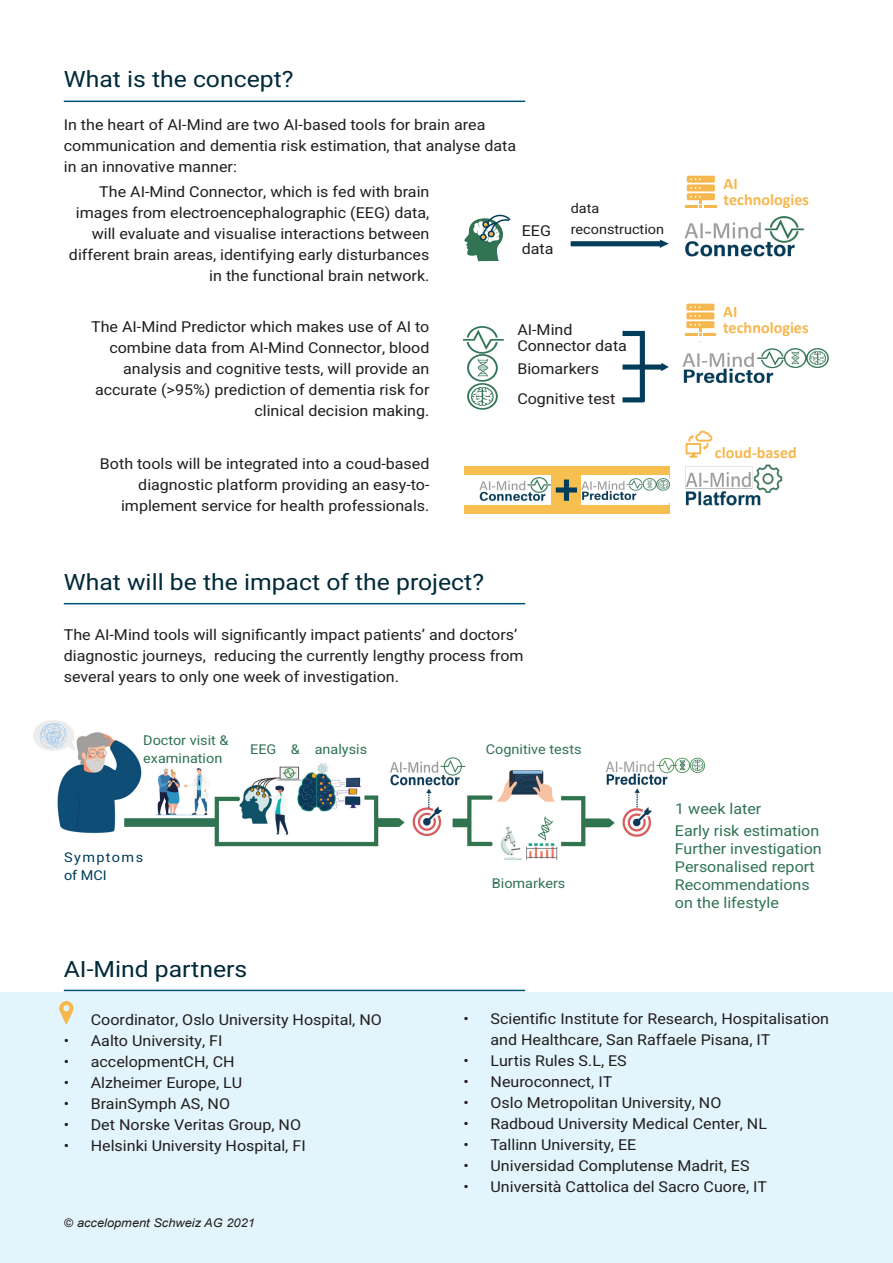
<style>
.page{position:relative;width:893px;height:1263px;background:#fff}
.page>*{position:absolute;margin:0;border:0;box-sizing:border-box;transform-origin:0 0}
.Subtitle{font:500 22.5px "Heebo";color:#002a3a;scale:1.1 1}
.t1{font:700 16.2px/15.6px "Calibri";color:#f7b74f}
.Pharagraph_heebo_10{font:15px/21px "Heebo";color:#231f20;scale:1.07 1}
.Pharagraph_heebo_10-2{font:700 15px/18px "Heebo";color:#317454;scale:1.07 1}
.t2{font:14.7px/15.9px "Calibri";letter-spacing:-.005em;color:#3a3a3a}
.Pharagraph_heebo_10-3{font:13.5px "Heebo";color:#317454;scale:1.07 1}
.Pharagraph_heebo_10-4{font:13.5px "Heebo";color:#231f20;scale:1.07 1}
.Pharagraph_heebo_10-5{font:500 13.5px/18px "Heebo";letter-spacing:.1em;color:#003d5a;scale:1.07 1}
.Pharagraph_heebo_10-6{font:italic 12px "Arial";color:#231f20;scale:1.07 1}
.s1{font-weight:700}
.s2{font-family:"Heebo";font-style:normal}
</style>
<div class="page">
<div style="left:0;top:992px;width:893px;height:271px;background:#e2f4fc"></div>
<hr style="left:64px;top:990px;width:461px;height:1px;background:#005278">
<hr style="left:64px;top:101px;width:461px;height:1px;background:#005278">
<hr style="left:64px;top:603px;width:461px;height:1px;background:#005278">
<img style="left:34px;top:721px;width:671px;height:166px">
<img style="left:684px;top:217px;width:119px;height:40px">
<img style="left:463px;top:327px;width:40px;height:26px">
<img style="left:467px;top:355px;width:31px;height:26px">
<img style="left:467px;top:383px;width:31px;height:26px">
<img style="left:683px;top:348px;width:146px;height:36px">
<img style="left:685px;top:464px;width:98px;height:42px">
<svg style="left:685px;top:176px;width:32px;height:32px"></svg>
<svg style="left:685px;top:304px;width:31px;height:32px"></svg>
<svg style="left:686px;top:431px;width:26px;height:27px"></svg>
<svg style="left:571px;top:240px;width:98px;height:8px"></svg>
<svg style="left:622px;top:331px;width:47px;height:71px"></svg>
<div style="left:464px;top:466px;width:205px;height:48px;background:#f7bf4f"></div>
<div style="left:463px;top:475px;width:88px;height:29px;background:#fff"></div>
<div style="left:582px;top:475px;width:87px;height:29px;background:#fff"></div>
<img style="left:480px;top:477px;width:71px;height:24px">
<svg style="left:556px;top:479px;width:21px;height:22px"></svg>
<img style="left:582px;top:479px;width:87px;height:21px">
<svg style="left:464px;top:215px;width:46px;height:46px"></svg>
<svg style="left:59px;top:1001px;width:15px;height:23px"></svg>
<p class="Subtitle" style="left:64px;top:64px;width:210px">What is the concept?</p>
<p class="Pharagraph_heebo_10" style="left:64px;top:114px;width:424px">In the heart of AI-Mind are two <span class="s1">AI-based tools</span> for brain area communication and dementia risk estimation, that analyse data in an innovative manner:</p>
<p class="Pharagraph_heebo_10" style="left:69px;top:181px;width:338px;text-align:right">The <span class="s1">AI-Mind Connector</span>, which is fed with brain images from electroencephalographic (EEG) data, will evaluate and visualise interactions between different brain areas, identifying early disturbances in the functional brain network.</p>
<p class="Pharagraph_heebo_10" style="left:91px;top:316px;width:318px;text-align:right">The <span class="s1">AI-Mind Predictor</span> which makes use of AI to combine data from AI-Mind Connector, blood analysis and cognitive tests, will provide an accurate (<span class="s1">&gt;95%</span>) prediction of dementia risk for clinical decision making.</p>
<p class="Pharagraph_heebo_10" style="left:100px;top:453px;width:309px;text-align:right">Both tools will be integrated into a <span class="s1">coud-based diagnostic platform</span> providing an easy-to&shy;implement service for health professionals.</p>
<p class="Pharagraph_heebo_10-4" style="left:571px;top:199px;width:28px">data</p>
<p class="Pharagraph_heebo_10" style="left:522px;top:220px;width:29px">EEG</p>
<p class="Pharagraph_heebo_10-4" style="left:571px;top:220px;width:89px">reconstruction</p>
<p class="Pharagraph_heebo_10" style="left:522px;top:238px;width:31px">data</p>
<p class="Pharagraph_heebo_10" style="left:517px;top:319px;width:53px">AI-Mind</p>
<p class="Pharagraph_heebo_10" style="left:517px;top:335px;width:104px">Connector data</p>
<p class="Pharagraph_heebo_10" style="left:517px;top:358px;width:78px">Biomarkers</p>
<p class="Pharagraph_heebo_10" style="left:517px;top:388px;width:93px">Cognitive test</p>
<p class="t2" style="left:515px;top:324px;width:94px">AI-MIND<br>Connector data</p>
<p class="t2" style="left:515px;top:363px;width:74px">Genetic test</p>
<p class="t2" style="left:513px;top:391px;width:84px">Cognitive test</p>
<p class="t1" style="left:724px;top:176px;width:87px">AI technologies</p>
<p class="t1" style="left:723px;top:304px;width:87px">AI technologies</p>
<p class="t1" style="left:715px;top:444px;width:83px">cloud-based</p>
<p class="Subtitle" style="left:64px;top:566px;width:384px">What will be the impact of the project?</p>
<p class="Pharagraph_heebo_10" style="left:64px;top:624px;width:431px">The AI-Mind tools will significantly impact patients’ and doctors’ diagnostic journeys, reducing the currently lengthy process from several years to only one <span class="s1">week of investigation</span>.</p>
<p class="Pharagraph_heebo_10-3" style="left:143px;top:731px;width:81px">Doctor visit &amp;</p>
<p class="Pharagraph_heebo_10-3" style="left:143px;top:749px;width:75px">examination</p>
<p class="Pharagraph_heebo_10-3" style="left:250px;top:740px;width:26px">EEG</p>
<p class="Pharagraph_heebo_10-3" style="left:315px;top:740px;width:51px">analysis</p>
<p class="Pharagraph_heebo_10-3" style="left:486px;top:740px;width:91px">Cognitive tests</p>
<p class="Pharagraph_heebo_10-3" style="left:291px;top:740px;width:10px">&amp;</p>
<p class="Pharagraph_heebo_10-5" style="left:64px;top:848px;width:75px">Symptoms of MCI</p>
<p class="Pharagraph_heebo_10-3" style="left:492px;top:873px;width:70px">Biomarkers</p>
<p class="Subtitle" style="left:64px;top:953px;width:168px">AI-Mind partners</p>
<p class="Pharagraph_heebo_10-2" style="left:675px;top:799px;width:82px">1 week later</p>
<p class="Pharagraph_heebo_10-2" style="left:675px;top:821px;width:136px">Early risk estimation</p>
<p class="Pharagraph_heebo_10-2" style="left:675px;top:839px;width:139px">Further investigation</p>
<p class="Pharagraph_heebo_10-2" style="left:675px;top:857px;width:132px">Personalised report</p>
<p class="Pharagraph_heebo_10-2" style="left:675px;top:875px;width:127px">Recommendations on the lifestyle</p>
<p class="Pharagraph_heebo_10" style="left:64px;top:1009px;width:299px">• Coordinator, Oslo University Hospital, NO</p>
<p class="Pharagraph_heebo_10" style="left:64px;top:1030px;width:150px">• Aalto University, FI</p>
<p class="Pharagraph_heebo_10" style="left:64px;top:1051px;width:161px">• accelopmentCH, CH</p>
<p class="Pharagraph_heebo_10" style="left:64px;top:1072px;width:168px">• Alzheimer Europe, LU</p>
<p class="Pharagraph_heebo_10" style="left:64px;top:1093px;width:157px">• BrainSymph AS, NO</p>
<p class="Pharagraph_heebo_10" style="left:64px;top:1114px;width:223px">• Det Norske Veritas Group, NO</p>
<p class="Pharagraph_heebo_10" style="left:64px;top:1135px;width:228px">• Helsinki University Hospital, FI</p>
<p class="Pharagraph_heebo_10-6" style="left:64px;top:1215px;width:180px"><span class="s2">©</span> accelopment Schweiz AG 2021</p>
<p class="Pharagraph_heebo_10" style="left:491px;top:1008px;width:318px;text-indent:-27px">• Scientific Institute for Research, Hospitalisation and Healthcare, San Raffaele Pisana, IT</p>
<p class="Pharagraph_heebo_10" style="left:464px;top:1050px;width:154px">• Lurtis Rules S.L, ES</p>
<p class="Pharagraph_heebo_10" style="left:464px;top:1071px;width:140px">• Neuroconnect, IT</p>
<p class="Pharagraph_heebo_10" style="left:464px;top:1092px;width:242px">• Oslo Metropolitan University, NO</p>
<p class="Pharagraph_heebo_10" style="left:464px;top:1113px;width:285px">• Radboud University Medical Center, NL</p>
<p class="Pharagraph_heebo_10" style="left:464px;top:1134px;width:163px">• Tallinn University, EE</p>
<p class="Pharagraph_heebo_10" style="left:464px;top:1155px;width:269px">• Universidad Complutense Madrit, ES</p>
<p class="Pharagraph_heebo_10" style="left:464px;top:1176px;width:285px">• Università Cattolica del Sacro Cuore, IT</p>
</div>
